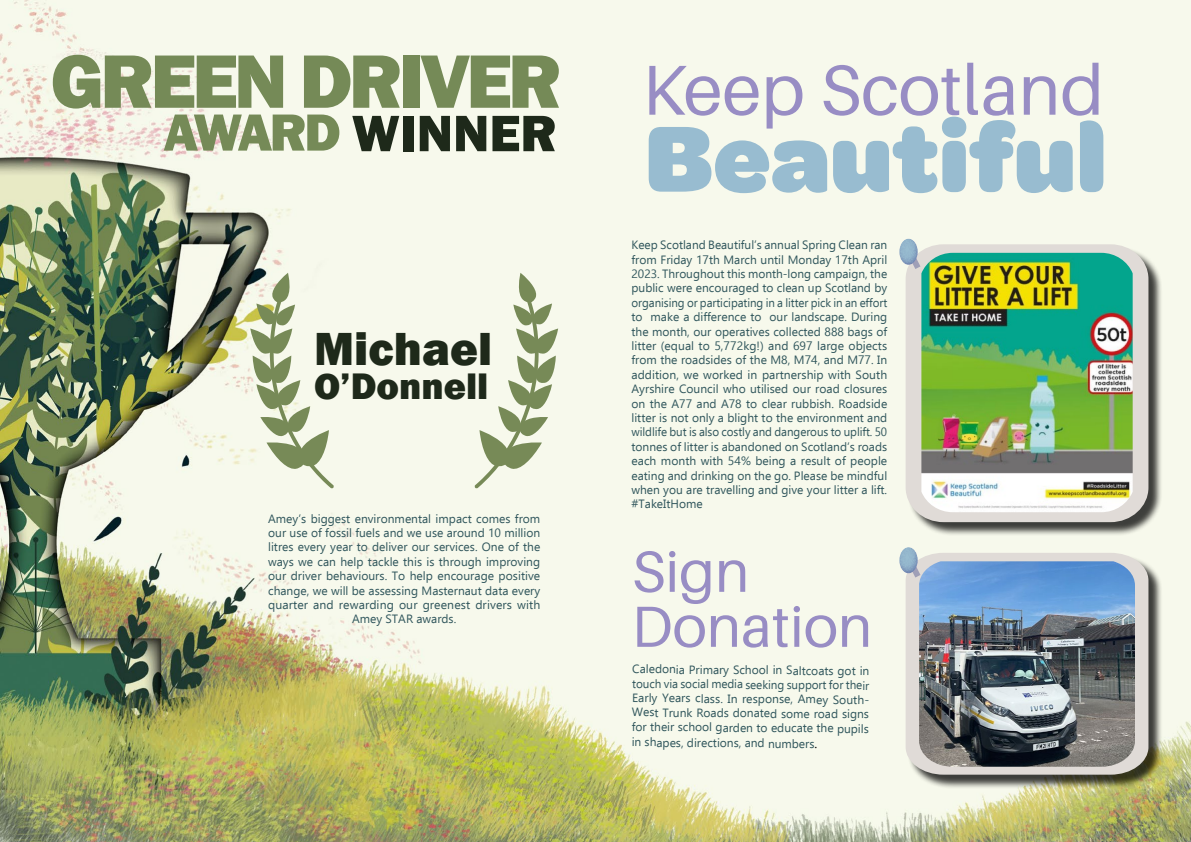
<style>
.page{position:relative;width:1191px;height:842px;background:#fff}
.page>*{position:absolute;margin:0;border:0;box-sizing:border-box;transform-origin:0 0}
.t1{font:900 100px "Omnes";color:#98bcd0}
.t2{font:70.7px "Aileron";color:#988dc4}
.t3{font:58px/55px "Aileron";color:#988dc4}
.t4{font:800 53px "Franklin Gothic";color:#1e291a}
.t5{font:800 47.7px "Franklin Gothic";color:#1e291a}
.t6{font:800 38px "Franklin Gothic";color:#1e291a}
.t7{font:12px/14.4px "Ebrima";color:#30565c;text-align:justify}
.s1{font-size:13px;color:#000}
</style>
<div class="page">
<img style="left:0;top:0;width:1191px;height:842px">
<svg style="left:53px;top:55px;width:230px;height:54px;background:#9aa981"></svg>
<svg style="left:304px;top:56px;width:96px;height:52px;background:#95a67c"></svg>
<div style="left:403px;top:56px;width:16px;height:52px;background:#758a57"></div>
<svg style="left:420px;top:56px;width:139px;height:52px;background:#9ead87"></svg>
<svg style="left:164px;top:115px;width:175px;height:36px;background:#9eab85"></svg>
<svg style="left:474px;top:273px;width:84px;height:216px;background:#d3d9c2"></svg>
<svg style="left:250px;top:273px;width:84px;height:216px;background:#d0d7be"></svg>
<div style="left:907px;top:246px;width:255px;height:290px;background:#000;opacity:.75"></div>
<div style="left:905px;top:244px;width:243px;height:278px;background:#e0dbd7;border-radius:36px"></div>
<div style="left:907px;top:555px;width:255px;height:234px;background:#000;opacity:.75"></div>
<svg style="left:905px;top:553px;width:243px;height:222px;background:#dad6d1"></svg>
<img style="left:921px;top:253px;width:211px;height:259px">
<img style="left:919px;top:561px;width:216px;height:206px">
<svg style="left:899px;top:265px;width:26px;height:10px"></svg>
<div style="left:889px;top:231px;width:37px;height:34px;background:#988dc4;opacity:.75"></div>
<svg style="left:899px;top:574px;width:26px;height:10px"></svg>
<div style="left:889px;top:540px;width:37px;height:34px;background:#988dc4;opacity:.75"></div>
<h3 class="t4" style="left:352px;top:99px;width:206px">WINNER</h3>
<h3 class="t5" style="left:314px;top:318px;width:180px">Michael</h3>
<h3 class="t6" style="left:314px;top:361px;width:176px">O’Donnell</h3>
<p class="t7" style="left:268px;top:511px;width:274px;text-align:center">Amey’s biggest environmental impact comes from our use of fossil fuels and we use around 10 million litres every year to deliver our services. One of the ways we can help tackle this is through improving our driver behaviours. To help encourage positive change, we will be assessing Masternaut data every quarter and rewarding our greenest drivers with Amey STAR awards.</p>
<h2 class="t2" style="left:642px;top:51px;width:463px">Keep Scotland</h2>
<h1 class="t1" style="left:645px;top:86px;width:463px">Beautiful</h1>
<p class="t7" style="left:631px;top:237px;width:257px">Keep Scotland Beautiful’s annual Spring Clean ran from Friday 17th March until Monday 17th April 2023. Throughout this month-long campaign, the public were encouraged to clean up Scotland by organising or participating in a litter pick in an effort to make a difference to our landscape. During the month, our operatives collected 888 bags of litter (equal to 5,772kg!) and 697 large objects from the roadsides of the M8, M74, and M77. In addition, we worked in partnership with South Ayrshire Council who utilised our road closures on the A77 and A78 to clear rubbish. Roadside litter is not only a blight to the environment and wildlife but is also costly and dangerous to uplift. 50 tonnes of litter is abandoned on Scotland’s roads each month with 54% being a result of people eating and drinking on the go. Please be mindful when you are travelling and give your litter a lift. #TakeItHome</p>
<h3 class="t3" style="left:631px;top:545px;width:242px">Sign<br>Donation</h3>
<p class="t7" style="left:632px;top:662px;width:239px">Caledonia Primary School in Saltcoats got in touch via social media seeking support for their</p>
<p class="t7" style="left:632px;top:689px;width:240px;rotate:1deg">Early Years class. In response, Amey South-</p>
<p class="t7" style="left:631px;top:705px;width:239px;line-height:14.8px">West Trunk Roads donated some road signs for their school garden to educate the pupils in shapes, directions, and numbers<span class="s1">.</span></p>
</div>
